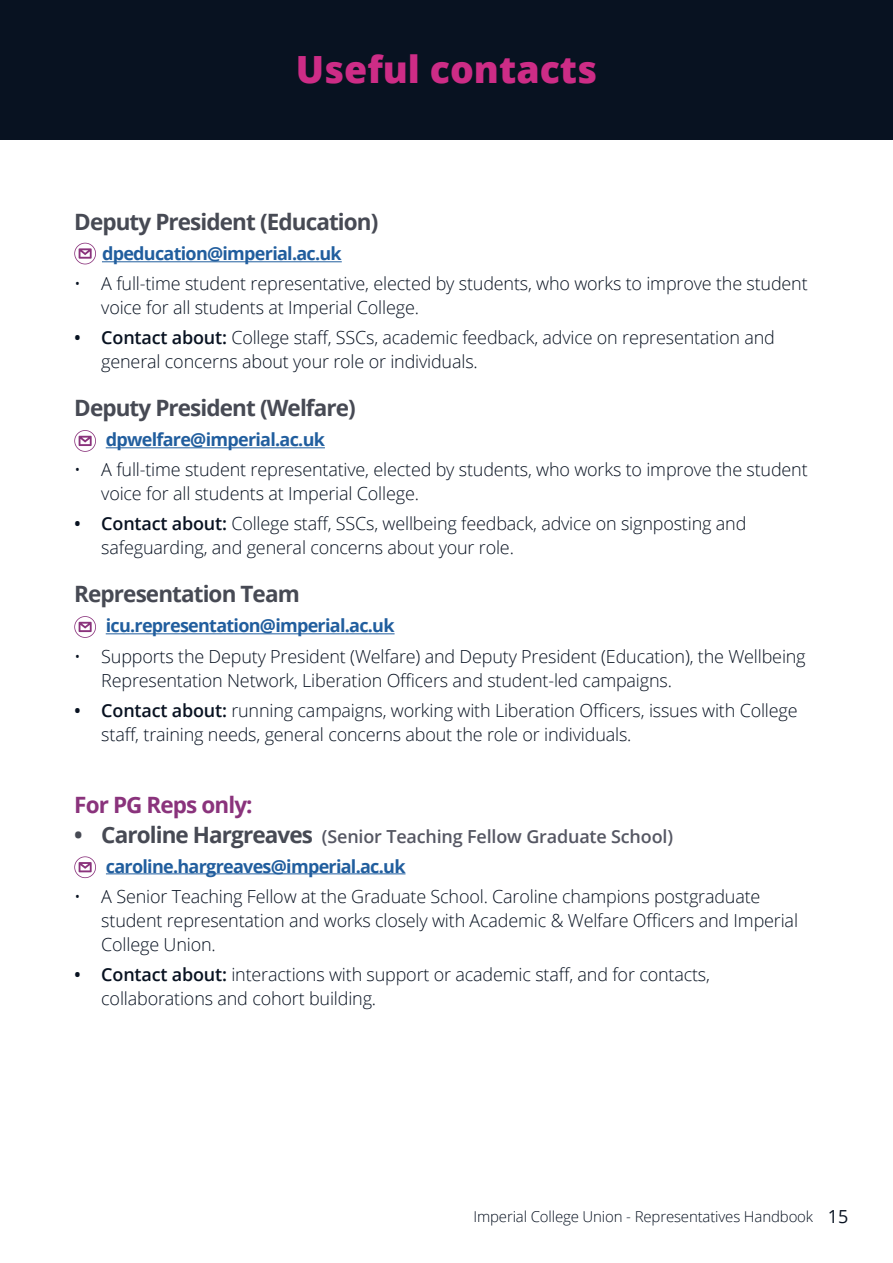
<style>
.page{position:relative;width:893px;height:1263px;background:#fff}
.page>*{position:absolute;margin:0;border:0;box-sizing:border-box;transform-origin:0 0}
.t1{font:800 37.5px "Open Sans";color:#cd2c86}
.t2{font:700 22.5px "Open Sans";letter-spacing:-.04em;color:#474a54}
.t3{font:700 22.5px "Open Sans";letter-spacing:-.04em;color:#8a337c}
.t4{font:300 18px/24px "Open Sans";letter-spacing:-.01em;color:#081221}
.t5{font:600 18px/30px "Open Sans";letter-spacing:-.01em;color:#555763}
.t6{font:700 18px "Open Sans";letter-spacing:-.04em;color:#215e9e}
.t7{font:300 15px "Open Sans";letter-spacing:-.01em;color:#081221}
.s1{font-weight:600}
.s2{font-weight:700;font-size:22.5px;color:#474a54}
.s3{font-weight:700;color:#215e9e}
.s4{font-weight:400;font-size:18px}
</style>
<div class="page">
<div style="left:0;top:0;width:893px;height:139px;background:#081221"></div>
<hr style="left:102px;top:261px;width:240px;height:1px;background:#215e9e">
<hr style="left:106px;top:447px;width:219px;height:1px;background:#215e9e">
<hr style="left:106px;top:633px;width:289px;height:1px;background:#215e9e">
<hr style="left:106px;top:873px;width:299px;height:1px;background:#215e9e">
<svg style="left:74px;top:243px;width:22px;height:21px"></svg>
<svg style="left:74px;top:430px;width:22px;height:22px"></svg>
<svg style="left:74px;top:616px;width:22px;height:22px"></svg>
<svg style="left:74px;top:856px;width:22px;height:22px"></svg>
<h1 class="t1" style="left:296px;top:41px;width:303px">Useful contacts</h1>
<p class="t2" style="left:74px;top:206px;width:306px">Deputy President (Education)</p>
<p class="t6" style="left:102px;top:241px;width:241px">dpeducation@imperial.ac.uk</p>
<p class="t4" style="left:101px;top:271px;width:708px;text-indent:-27px">• A full-time student representative, elected by students, who works to improve the student voice for all students at Imperial College.</p>
<p class="t4" style="left:101px;top:325px;width:675px;text-indent:-27px"><span class="s1">• Contact about:</span> College staff, SSCs, academic feedback, advice on representation and general concerns about your role or individuals.</p>
<p class="t2" style="left:74px;top:392px;width:283px">Deputy President (Welfare)</p>
<p class="t6" style="left:106px;top:427px;width:221px">dpwelfare@imperial.ac.uk</p>
<p class="t4" style="left:101px;top:457px;width:708px;text-indent:-27px">• A full-time student representative, elected by students, who works to improve the student voice for all students at Imperial College.</p>
<p class="t4" style="left:101px;top:511px;width:647px;text-indent:-27px"><span class="s1">• Contact about:</span> College staff, SSCs, wellbeing feedback, advice on signposting and safeguarding, and general concerns about your role.</p>
<p class="t2" style="left:74px;top:578px;width:227px">Representation Team</p>
<p class="t6" style="left:106px;top:613px;width:290px">icu.representation@imperial.ac.uk</p>
<p class="t4" style="left:101px;top:643px;width:706px;text-indent:-27px">• Supports the Deputy President (Welfare) and Deputy President (Education), the Wellbeing<br>Representation Network, Liberation Officers and student-led campaigns.</p>
<p class="t4" style="left:101px;top:697px;width:698px;text-indent:-27px"><span class="s1">• Contact about:</span> running campaigns, working with Liberation Officers, issues with College staff, training needs, general concerns about the role or individuals.</p>
<p class="t3" style="left:74px;top:788px;width:180px">For PG Reps only:</p>
<p class="t5" style="left:106px;top:821px;width:569px;text-indent:-32px"><span class="s2">• Caroline Hargreaves</span> (Senior Teaching Fellow Graduate School) <span class="s3">caroline.hargreaves@imperial.ac.uk</span></p>
<p class="t4" style="left:101px;top:883px;width:698px;text-indent:-27px">• A Senior Teaching Fellow at the Graduate School. Caroline champions postgraduate student representation and works closely with Academic &amp; Welfare Officers and Imperial<br>College Union.</p>
<p class="t4" style="left:101px;top:961px;width:610px;text-indent:-27px"><span class="s1">• Contact about:</span> interactions with support or academic staff, and for contacts, collaborations and cohort building.</p>
<p class="t7" style="left:473px;top:1206px;width:376px">Imperial College Union - Representatives Handbook <span class="s4">15</span></p>
</div>
